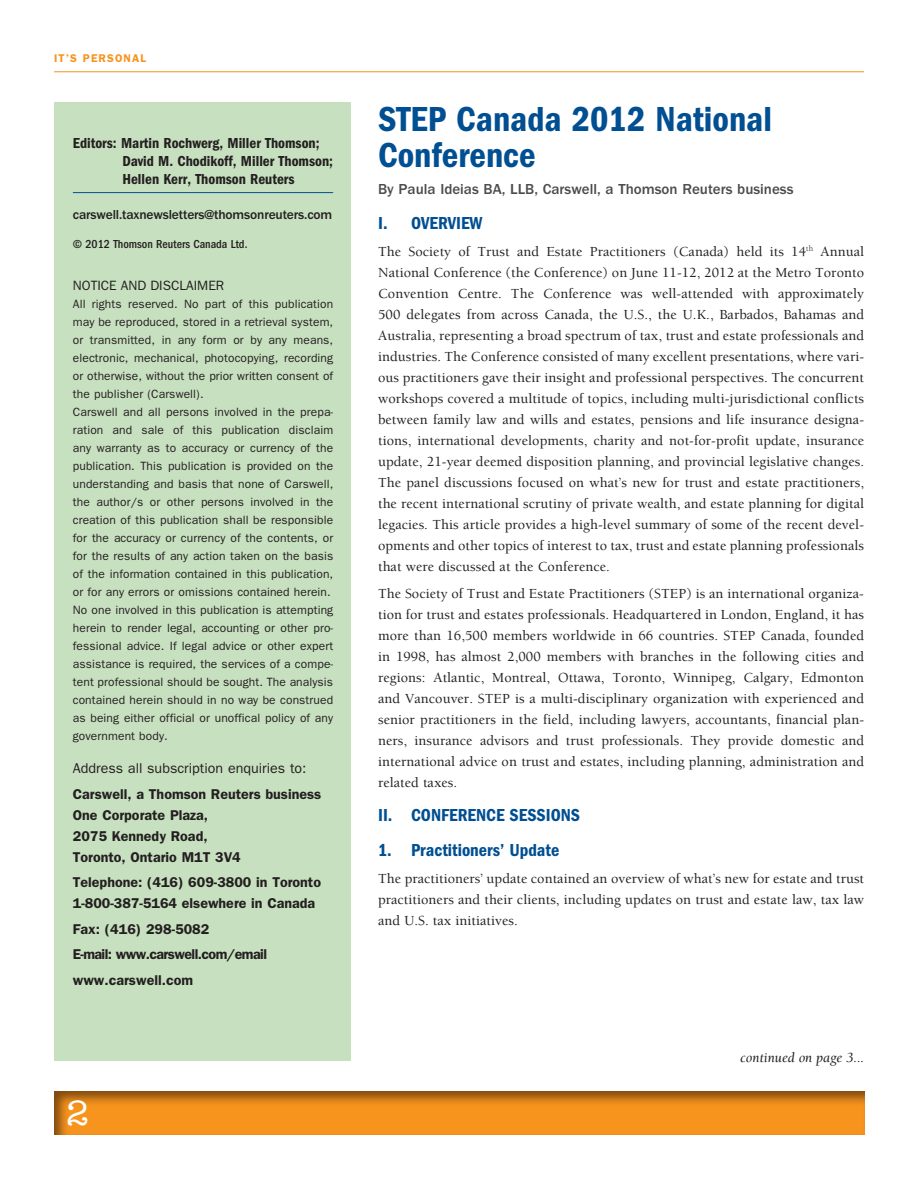
<style>
.page{position:relative;width:918px;height:1188px;background:#fff}
.page>*{position:absolute;margin:0;border:0;box-sizing:border-box;transform-origin:0 0}
.t1{font:600 condensed 36px/36px "Franklin Gothic";color:#004f92}
.t2{font:36px "American Typewriter";color:#fff}
.t3{font:600 condensed 18px "Franklin Gothic";color:#004f92}
.t4{font:600 condensed 15px/18px "Franklin Gothic";color:#231f20}
.t5{font:500 15px "Franklin Gothic LT";color:#4b4c4d}
.t6{font:500 14.25px/21px "Berkeley";letter-spacing:.005em;color:#231f20;text-align:justify}
.t7{font:600 14.25px/21px "Franklin Gothic";color:#231f20}
.t8{font:14.25px "Franklin Gothic";color:#231f20}
.t9{font:italic 14.25px "Berkeley";color:#231f20}
.t10{font:500 13.5px "Franklin Gothic LT";letter-spacing:-.01em;color:#231f20}
.t11{font:13.5px "Franklin Gothic";color:#231f20}
.t12{font:12px/18px "Franklin Gothic";letter-spacing:.01em;color:#231f20}
.t13{font:500 condensed 12px "Franklin Gothic";color:#231f20}
.t14{font:600 11.25px "Franklin Gothic";letter-spacing:.1em;color:#f7931d}
</style>
<div class="page">
<img style="left:55px;top:1091px;width:810px;height:43px">
<hr style="left:54px;top:71px;width:810px;height:1px;background:#f7931d">
<div style="left:54px;top:103px;width:297px;height:958px;background:#c7e0bf"></div>
<hr style="left:73px;top:192px;width:260px;height:1px;background:#004f92">
<p class="t14" style="left:54px;top:52px;width:94px">IT’S PERSONAL</p>
<p class="t4" style="left:122px;top:134px;width:212px;text-indent:-50px">Editors: Martin Rochwerg, Miller Thomson;<br>David M. Chodikoff, Miller Thomson;<br>Hellen Kerr, Thomson Reuters</p>
<p class="t10" style="left:73px;top:207px;width:261px">carswell.taxnewsletters@thomsonreuters.com</p>
<p class="t13" style="left:73px;top:237px;width:176px">© 2012 Thomson Reuters Canada Ltd.</p>
<p class="t11" style="left:73px;top:278px;width:153px">NOTICE AND DISCLAIMER</p>
<p class="t12" style="left:73px;top:295px;width:262px">All rights reserved. No part of this publication may be reproduced, stored in a retrieval system, or transmitted, in any form or by any means, electronic, mechanical, photocopying, recording or otherwise, without the prior written consent of the publisher (Carswell).<br>Carswell and all persons involved in the prepa&shy;ration and sale of this publication disclaim any warranty as to accuracy or currency of the publication. This publication is provided on the understanding and basis that none of Carswell, the author/s or other persons involved in the creation of this publication shall be responsible for the accuracy or currency of the contents, or for the results of any action taken on the basis of the information contained in this publication, or for any errors or omissions contained herein.<br>No one involved in this publication is attempting herein to render legal, accounting or other pro&shy;fessional advice. If legal advice or other expert assistance is required, the services of a compe&shy;tent professional should be sought. The analysis contained herein should in no way be construed as being either official or unoffical policy of any government body.</p>
<p class="t8" style="left:73px;top:760px;width:235px">Address all subscription enquiries to:</p>
<p class="t7" style="left:73px;top:783px;width:250px">Carswell, a Thomson Reuters business<br>One Corporate Plaza,<br>2075 Kennedy Road,<br>Toronto, Ontario M1T 3V4</p>
<p class="t7" style="left:73px;top:872px;width:250px">Telephone: (416) 609-3800 in Toronto<br>1-800-387-5164 elsewhere in Canada</p>
<p class="t7" style="left:73px;top:916px;width:196px;line-height:25.5px">Fax: (416) 298-5082<br>E-mail: www.carswell.com/email www.carswell.com</p>
<h1 class="t2" style="left:66px;top:1093px;width:24px">2</h1>
<h1 class="t1" style="left:378px;top:102px;width:395px">STEP Canada 2012 National<br>Conference</h1>
<p class="t5" style="left:378px;top:181px;width:417px">By Paula Ideias BA, LLB, Carswell, a Thomson Reuters business</p>
<p class="t3" style="left:378px;top:213px;width:106px">I. OVERVIEW</p>
<p class="t6" style="left:378px;top:241px;width:488px">The Society of Trust and Estate Practitioners (Canada) held its 14<sup>th</sup> Annual National Conference (the Conference) on June 11-12, 2012 at the Metro Toronto Convention Centre. The Conference was well-attended with approximately 500 delegates from across Canada, the U.S., the U.K., Barbados, Bahamas and Australia, representing a broad spectrum of tax, trust and estate professionals and industries. The Conference consisted of many excellent presentations, where vari&shy;ous practitioners gave their insight and professional perspectives. The concurrent workshops covered a multitude of topics, including multi-jurisdictional conflicts between family law and wills and estates, pensions and life insurance designa&shy;tions, international developments, charity and not-for-profit update, insurance update, 21-year deemed disposition planning, and provincial legislative changes.<br>The panel discussions focused on what’s new for trust and estate practitioners, the recent international scrutiny of private wealth, and estate planning for digital legacies. This article provides a high-level summary of some of the recent devel&shy;opments and other topics of interest to tax, trust and estate planning professionals that were discussed at the Conference.</p>
<p class="t6" style="left:378px;top:583px;width:488px">The Society of Trust and Estate Practitioners (STEP) is an international organiza&shy;tion for trust and estates professionals. Headquartered in London, England, it has more than 16,500 members worldwide in 66 countries. STEP Canada, founded in 1998, has almost 2,000 members with branches in the following cities and regions: Atlantic, Montreal, Ottawa, Toronto, Winnipeg, Calgary, Edmonton and Vancouver. STEP is a multi-disciplinary organization with experienced and senior practitioners in the field, including lawyers, accountants, financial plan&shy;ners, insurance advisors and trust professionals. They provide domestic and international advice on trust and estates, including planning, administration and related taxes.</p>
<p class="t3" style="left:378px;top:805px;width:204px">II. CONFERENCE SESSIONS</p>
<p class="t3" style="left:378px;top:840px;width:183px">1. Practitioners’ Update</p>
<p class="t6" style="left:378px;top:868px;width:488px">The practitioners’ update contained an overview of what’s new for estate and trust practitioners and their clients, including updates on trust and estate law, tax law and U.S. tax initiatives.</p>
<p class="t9" style="left:740px;top:1050px;width:126px">continued on page 3...</p>
</div>
